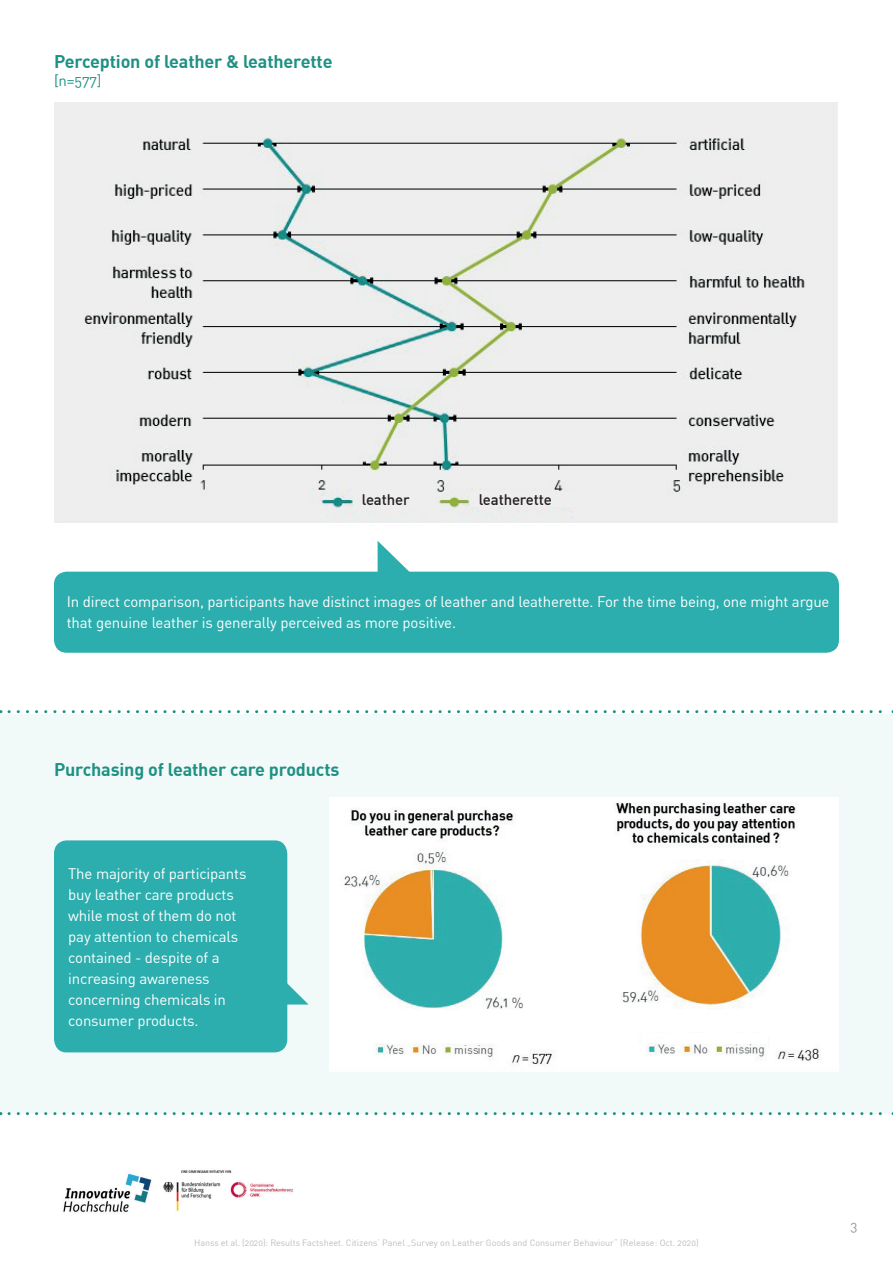
<style>
.page{position:relative;width:893px;height:1263px;background:#fff}
.page>*{position:absolute;margin:0;border:0;box-sizing:border-box;transform-origin:0 0}
.t1{font:700 18px "HDADIN Office";color:#1f9184}
.t2{font:15px/21px "HDADIN Office";color:#fff}
.t3{font:500 15px "HDADIN Office";color:#231f20}
.t4{font:15px "HDADIN Office";color:#1f9184}
.t5{font:13.5px "HDADIN Office";color:#939598}
.t6{font:9px "HDADIN Office";letter-spacing:.01em;color:#bcbdc0}
</style>
<div class="page">
<img style="left:63px;top:1170px;width:231px;height:43px">
<div style="left:0;top:714px;width:893px;height:399px;background:#f2faf9"></div>
<svg style="left:9px;top:1112px;width:884px;height:3px"></svg>
<svg style="left:9px;top:710px;width:884px;height:3px"></svg>
<img style="left:330px;top:798px;width:509px;height:272px">
<img style="left:642px;top:1034px;width:125px;height:36px">
<img style="left:54px;top:102px;width:784px;height:420px">
<div style="left:55px;top:841px;width:232px;height:211px;background:#2caeae;border-radius:12px"></div>
<div style="left:54px;top:840px;width:233px;height:212px;border:2px solid #2caeae;border-radius:12px"></div>
<svg style="left:284px;top:970px;width:25px;height:35px"></svg>
<svg style="left:378px;top:541px;width:33px;height:31px"></svg>
<div style="left:54px;top:572px;width:785px;height:81px;background:#2caeae;border-radius:13px"></div>
<div style="left:353px;top:488px;width:82px;height:23px;background:#edeeed"></div>
<div style="left:470px;top:492px;width:108px;height:15px;background:#edeeed"></div>
<img style="left:510px;top:993px;width:24px;height:24px">
<div style="left:483px;top:1010px;width:24px;height:24px;background:#fff"></div>
<p class="t1" style="left:54px;top:49px;width:280px">Perception of leather &amp; leatherette</p>
<p class="t4" style="left:54px;top:71px;width:49px">[n=577]</p>
<p class="t3" style="left:362px;top:490px;width:49px">leather</p>
<p class="t3" style="left:479px;top:490px;width:74px">leatherette</p>
<p class="t2" style="left:67px;top:591px;width:764px">In direct comparison, participants have distinct images of leather and leatherette. For the time being, one might argue that genuine leather is generally perceived as more positive.</p>
<p class="t1" style="left:54px;top:757px;width:287px">Purchasing of leather care products</p>
<p class="t2" style="left:68px;top:862px;width:180px">The majority of participants buy leather care products while most of them do not pay attention to chemicals contained - despite of a increasing awareness concerning chemicals in consumer products.</p>
<p class="t6" style="left:194px;top:1237px;width:506px">Hanss et al. (2020): Results Factsheet. Citizens‘ Panel „Survey on Leather Goods and Consumer Behaviour“ (Release: Oct. 2020)</p>
<p class="t5" style="left:850px;top:1217px;width:8px">3</p>
</div>
